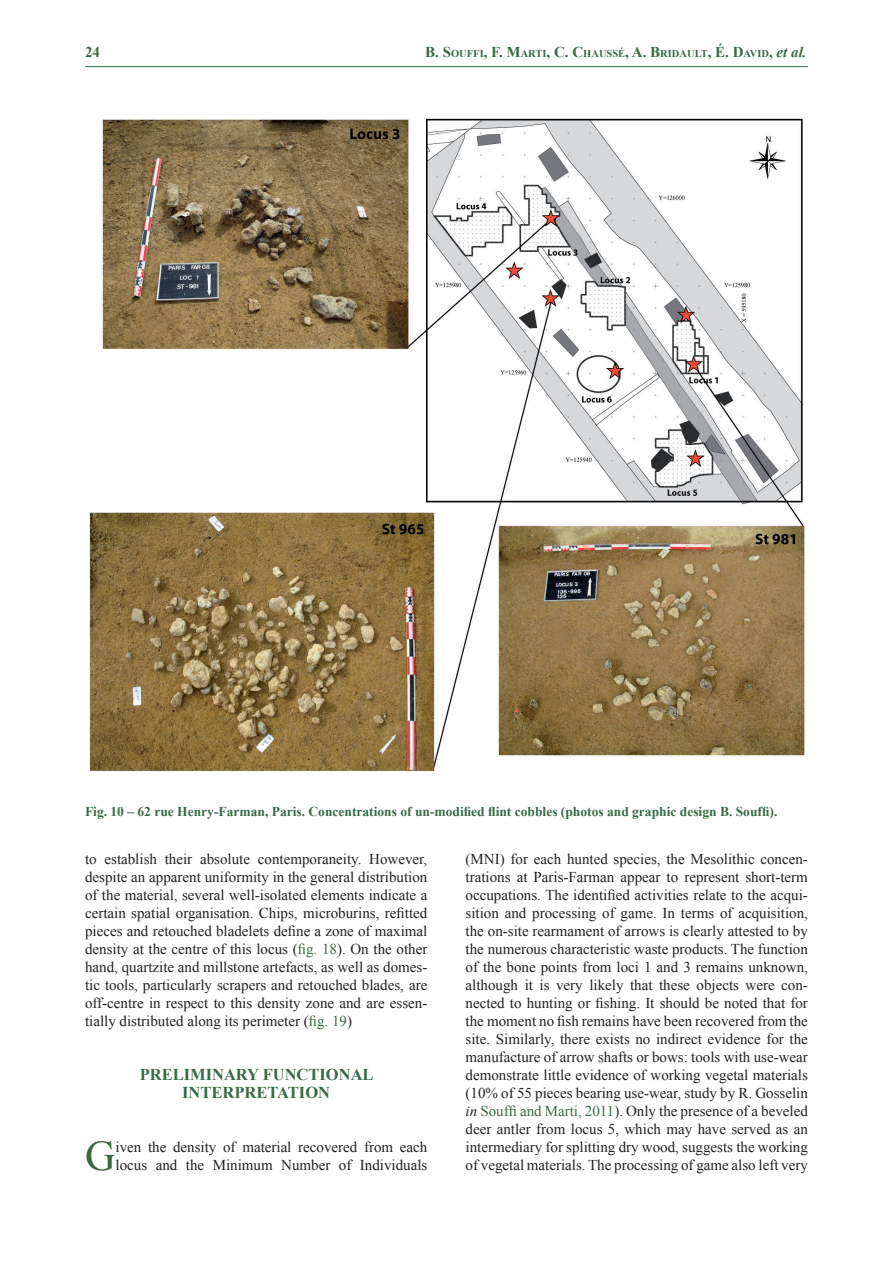
<style>
.page{position:relative;width:893px;height:1263px;background:#fff}
.page>*{position:absolute;margin:0;border:0;box-sizing:border-box;transform-origin:0 0}
.t1{font:42.15px "Times New Roman";color:#396943}
.t2{font:700 16.5px "Times New Roman";color:#396943}
.t3{font:15px/18px "Times New Roman";color:#231f20;text-align:justify}
.t4{font:700 15px "Times New Roman";color:#396943}
.t5{font:700 13.5px "Times New Roman";color:#396943}
.t6{font:700 10.5px "Times New Roman";color:#396943}
.s1{font-size:15px}
.s2{font-style:italic;font-size:15px}
.s3{color:#396943}
.s4{font-style:italic}
</style>
<div class="page">
<hr style="left:85px;top:66px;width:723px;height:1px;background:#396943">
<img style="left:89px;top:118px;width:716px;height:654px">
<p class="t4" style="left:85px;top:42px;width:16px">24</p>
<p class="t6" style="left:425px;top:46px;width:383px"><span class="s1">B.</span> <span class="s1">S</span>OUFFI<span class="s1">, F.</span> <span class="s1">M</span>ARTI<span class="s1">, C.</span> <span class="s1">C</span>HAUSSÉ<span class="s1">, A.</span> <span class="s1">B</span>RIDAULT<span class="s1">, É.</span> <span class="s1">D</span>AVID<span class="s1">,</span> <span class="s2">et al.</span></p>
<p class="t5" style="left:85px;top:802px;width:694px">Fig. 10 – 62 rue Henry-Farman, Paris. Concentrations of un-modified flint cobbles (photos and graphic design B. Souffi).</p>
<p class="t3" style="left:85px;top:850px;width:344px">to establish their absolute contemporaneity. However, despite an apparent uniformity in the general distribution of the material, several well-isolated elements indicate a certain spatial organisation. Chips, microburins, refitted pieces and retouched bladelets define a zone of maximal density at the centre of this locus (<span class="s3">fig. 18</span>). On the other hand, quartzite and millstone artefacts, as well as domes&shy;tic tools, particularly scrapers and retouched blades, are off-centre in respect to this density zone and are essen&shy;tially distributed along its perimeter (<span class="s3">fig. 19</span>)</p>
<p class="t2" style="left:140px;top:1063px;width:34px">Prelimin</p>
<p class="t2" style="left:224px;top:1063px;width:145px">ary functional</p>
<p class="t2" style="left:182px;top:1081px;width:42px">interpre</p>
<p class="t2" style="left:267px;top:1081px;width:64px">tation</p>
<p class="t3" style="left:466px;top:850px;width:344px">(MNI) for each hunted species, the Mesolithic concen&shy;trations at Paris-Farman appear to represent short-term occupations. The identified activities relate to the acqui&shy;sition and processing of game. In terms of acquisition, the on-site rearmament of arrows is clearly attested to by the numerous characteristic waste products. The function of the bone points from loci 1 and 3 remains unknown, although it is very likely that these objects were con&shy;nected to hunting or fishing. It should be noted that for the moment no fish remains have been recovered from the site. Similarly, there exists no indirect evidence for the manufacture of arrow shafts or bows: tools with use-wear demonstrate little evidence of working vegetal materials (10% of 55 pieces bearing use-wear, study by R. Gosselin <span class="s4">in</span> <span class="s3">Souffi and Marti, 2011</span>). Only the presence of a beveled deer antler from locus 5, which may have served as an intermediary for splitting dry wood, suggests the working of vegetal materials. The processing of game also left very</p>
<p class="t1" style="left:85px;top:1128px;width:32px">G</p>
<p class="t3" style="left:116px;top:1138px;width:313px">iven the density of material recovered from each locus and the Minimum Number of Individuals</p>
</div>
